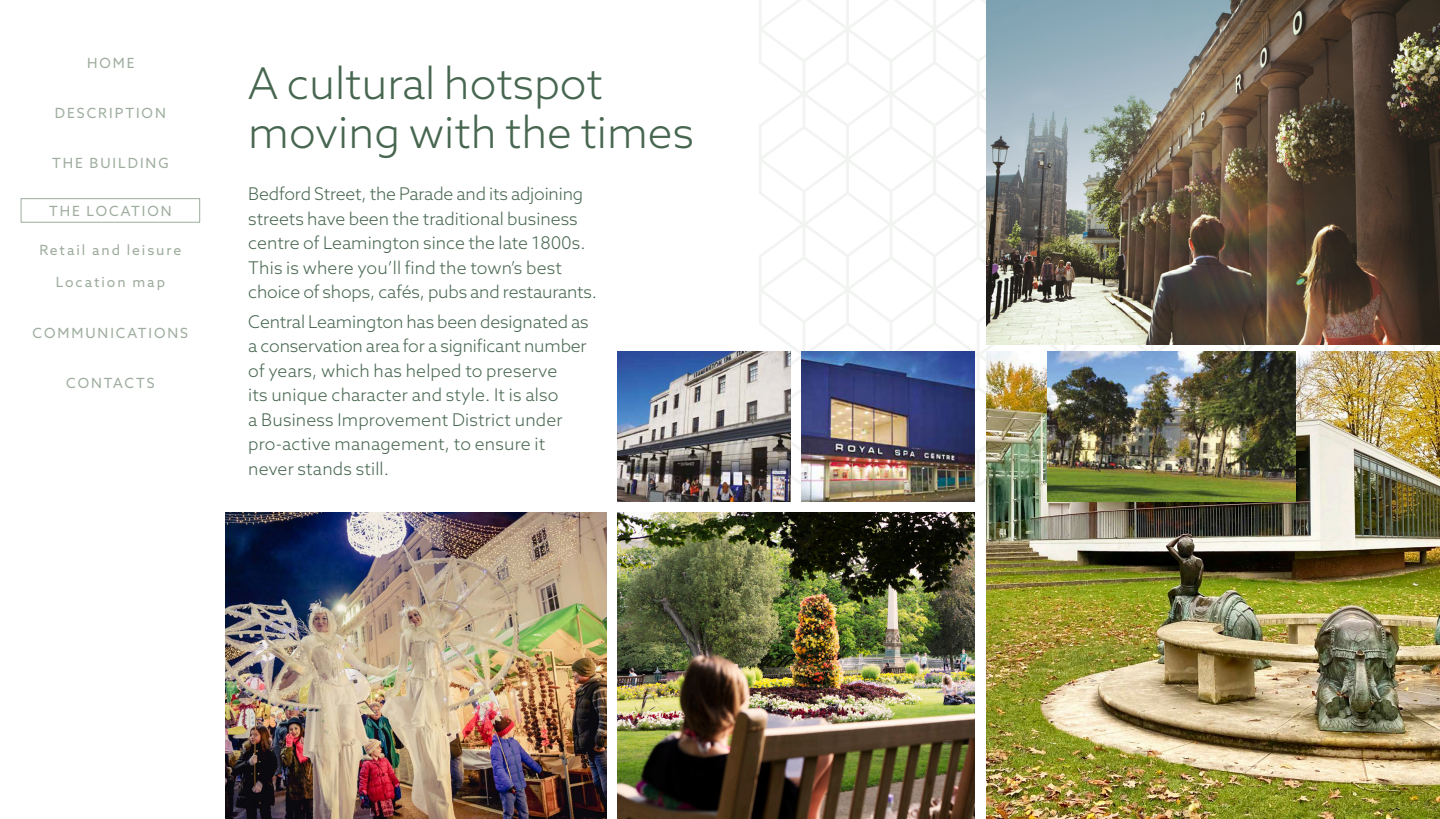
<style>
.page{position:relative;width:1440px;height:819px;background:#fff}
.page>*{position:absolute;margin:0;border:0;box-sizing:border-box;transform-origin:0 0}
.Main_titles{font:300 43.75px/49px "Azo Sans";color:#476650}
.Large_paragraph{font:300 17.5px/24.5px "Azo Sans";color:#476650}
.t1{font:14px "Azo Sans";letter-spacing:.14em;color:#9ead9e}
</style>
<div class="page">
<svg style="left:758px;top:0;width:682px;height:488px"></svg>
<img style="left:986px;top:352px;width:454px;height:467px">
<img style="left:225px;top:512px;width:381px;height:307px">
<img style="left:618px;top:512px;width:356px;height:307px">
<img style="left:802px;top:352px;width:172px;height:149px">
<img style="left:618px;top:352px;width:172px;height:149px">
<img style="left:986px;top:0;width:454px;height:344px">
<img style="left:1047px;top:352px;width:248px;height:149px">
<div style="left:21px;top:198px;width:179px;height:25px;border:1px solid #9ead9e"></div>
<p class="t1" style="left:87px;top:54px;width:49px">HOME</p>
<p class="t1" style="left:55px;top:104px;width:112px">DESCRIPTION</p>
<p class="t1" style="left:52px;top:153px;width:118px">THE BUILDING</p>
<p class="t1" style="left:49px;top:202px;width:124px">THE LOCATION</p>
<p class="t1" style="left:39px;top:240px;width:143px">Retail and leisure</p>
<p class="t1" style="left:56px;top:273px;width:111px">Location map</p>
<p class="t1" style="left:33px;top:324px;width:157px">COMMUNICATIONS</p>
<p class="t1" style="left:66px;top:374px;width:90px">CONTACTS</p>
<p class="Main_titles" style="left:248px;top:58px;width:447px">A cultural hotspot moving with the times</p>
<p class="Large_paragraph" style="left:248px;top:181px;width:350px">Bedford Street, the Parade and its adjoining streets have been the traditional business centre of Leamington since the late 1800s.<br>This is where you’ll find the town’s best choice of shops, cafés, pubs and restaurants.</p>
<p class="Large_paragraph" style="left:248px;top:309px;width:342px">Central Leamington has been designated as a conservation area for a significant number of years, which has helped to preserve<br>its unique character and style. It is also<br>a Business Improvement District under pro-active management, to ensure it never stands still.</p>
</div>
